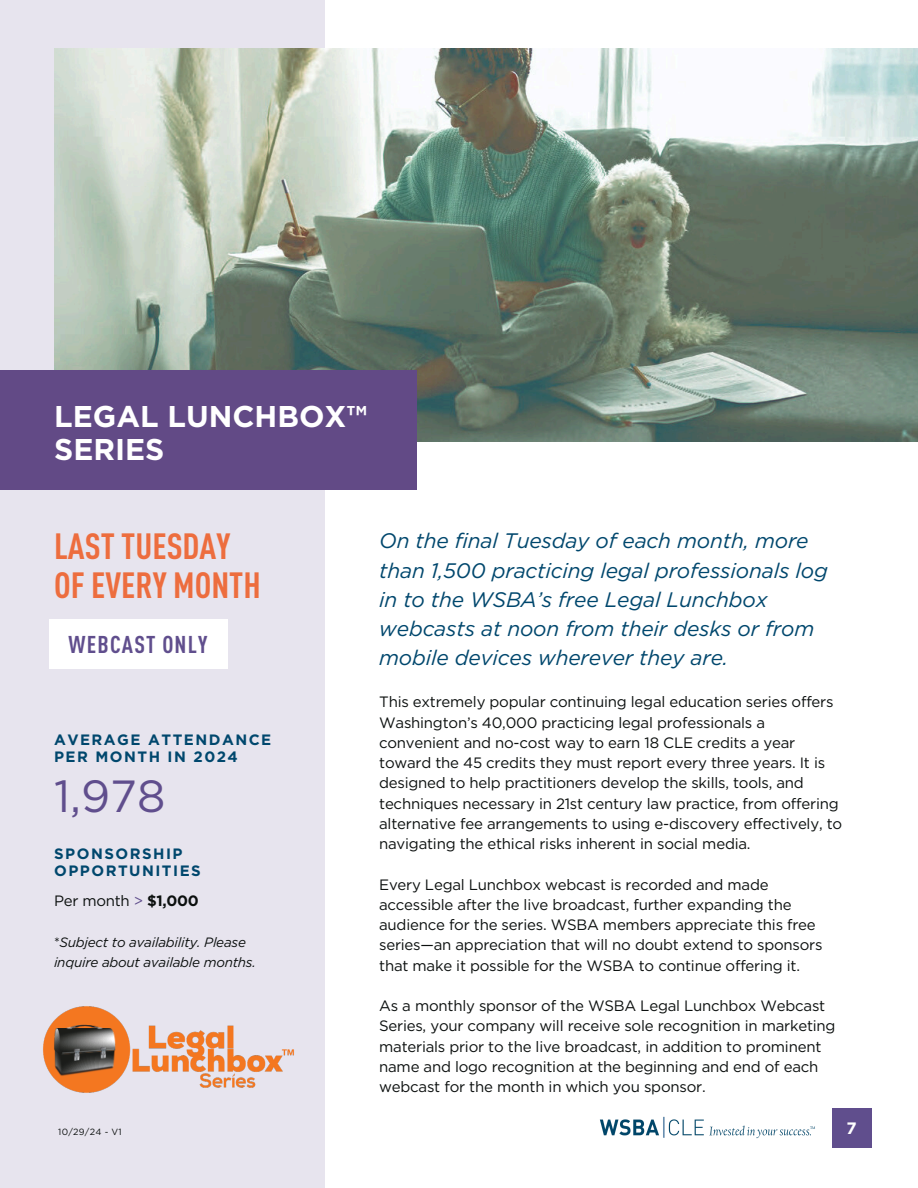
<style>
.page{position:relative;width:918px;height:1188px;background:#fff}
.page>*{position:absolute;margin:0;border:0;box-sizing:border-box;transform-origin:0 0}
.t1{font:45px "Gotham";color:#604e8d}
.t2{font:700 condensed 36px/39.3px "DINOT";color:#ed6d3e}
.t3{font:700 30px/32.7px "Gotham";color:#fff}
.t4{font:700 condensed 24px "DINOT";letter-spacing:.05em;color:#604e8d}
.t5{font:italic 21px/29.2px "Gotham";letter-spacing:-.01em;color:#00476d}
.t6{font:700 16.5px "Gotham";color:#fff}
.t7{font:15px/20.2px "Gotham";letter-spacing:-.015em;color:#0c100f}
.t8{font:700 15px/16.8px "Gotham";letter-spacing:.1em;color:#00476d}
.t9{font:italic 13.5px/20.2px "Gotham";letter-spacing:-.02em;color:#0c100f}
.t10{font:9px "Gotham";letter-spacing:.03em;color:#0c100f}
.s1{color:#604e8d}
.s2{font-weight:700}
.s3{font-style:normal}
</style>
<div class="page">
<div style="left:832px;top:1108px;width:39px;height:39px;background:#604e8d"></div>
<img style="left:600px;top:1116px;width:215px;height:23px">
<div style="left:0;top:0;width:325px;height:1188px;background:#e7e4ee"></div>
<img style="left:54px;top:49px;width:864px;height:392px">
<div style="left:0;top:371px;width:417px;height:119px;background:#624a86"></div>
<img style="left:58px;top:1006px;width:236px;height:82px">
<img style="left:115px;top:1020px;width:9px;height:11px">
<img style="left:43px;top:1031px;width:90px;height:62px">
<img style="left:115px;top:1042px;width:7px;height:21px">
<img style="left:46px;top:1017px;width:69px;height:53px">
<div style="left:49px;top:619px;width:179px;height:50px;background:#fff"></div>
<p class="t3" style="left:54px;top:402px;width:315px">LEGAL LUNCHBOX™<br>SERIES</p>
<p class="t2" style="left:54px;top:524px;width:208px">LAST TUESDAY<br>OF EVERY MONTH</p>
<p class="t4" style="left:68px;top:628px;width:141px">WEBCAST ONLY</p>
<h5 class="t8" style="left:54px;top:732px;width:219px">AVERAGE ATTENDANCE<br>PER MONTH IN 2024</h5>
<h3 class="t1" style="left:54px;top:776px;width:113px">1,978</h3>
<p class="t8" style="left:54px;top:847px;width:148px">SPONSORSHIP<br>OPPORTUNITIES</p>
<p class="t7" style="left:54px;top:891px;width:146px">Per month <span class="s1">&gt;</span> <span class="s2">$1,000</span></p>
<p class="t9" style="left:54px;top:933px;width:203px"><span class="s3">*</span>Subject to availability. Please inquire about available months.</p>
<p class="t5" style="left:379px;top:527px;width:450px">On the final Tuesday of each month, more than 1,500 practicing legal professionals log in to the WSBA’s free Legal Lunchbox webcasts at noon from their desks or from mobile devices wherever they are.</p>
<p class="t7" style="left:379px;top:693px;width:465px">This extremely popular continuing legal education series offers Washington’s 40,000 practicing legal professionals a convenient and no-cost way to earn 18 CLE credits a year toward the 45 credits they must report every three years. It is designed to help practitioners develop the skills, tools, and techniques necessary in 21st century law practice, from offering alternative fee arrangements to using e-discovery effectively, to navigating the ethical risks inherent in social media.</p>
<p class="t7" style="left:379px;top:875px;width:445px">Every Legal Lunchbox webcast is recorded and made accessible after the live broadcast, further expanding the audience for the series. WSBA members appreciate this free series—an appreciation that will no doubt extend to sponsors that make it possible for the WSBA to continue offering it.</p>
<p class="t7" style="left:379px;top:996px;width:458px">As a monthly sponsor of the WSBA Legal Lunchbox Webcast Series, your company will receive sole recognition in marketing materials prior to the live broadcast, in addition to prominent name and logo recognition at the beginning and end of each webcast for the month in which you sponsor.</p>
<p class="t10" style="left:58px;top:1128px;width:65px">10/29/24 - V1</p>
<p class="t6" style="left:846px;top:1121px;width:12px">7</p>
</div>
